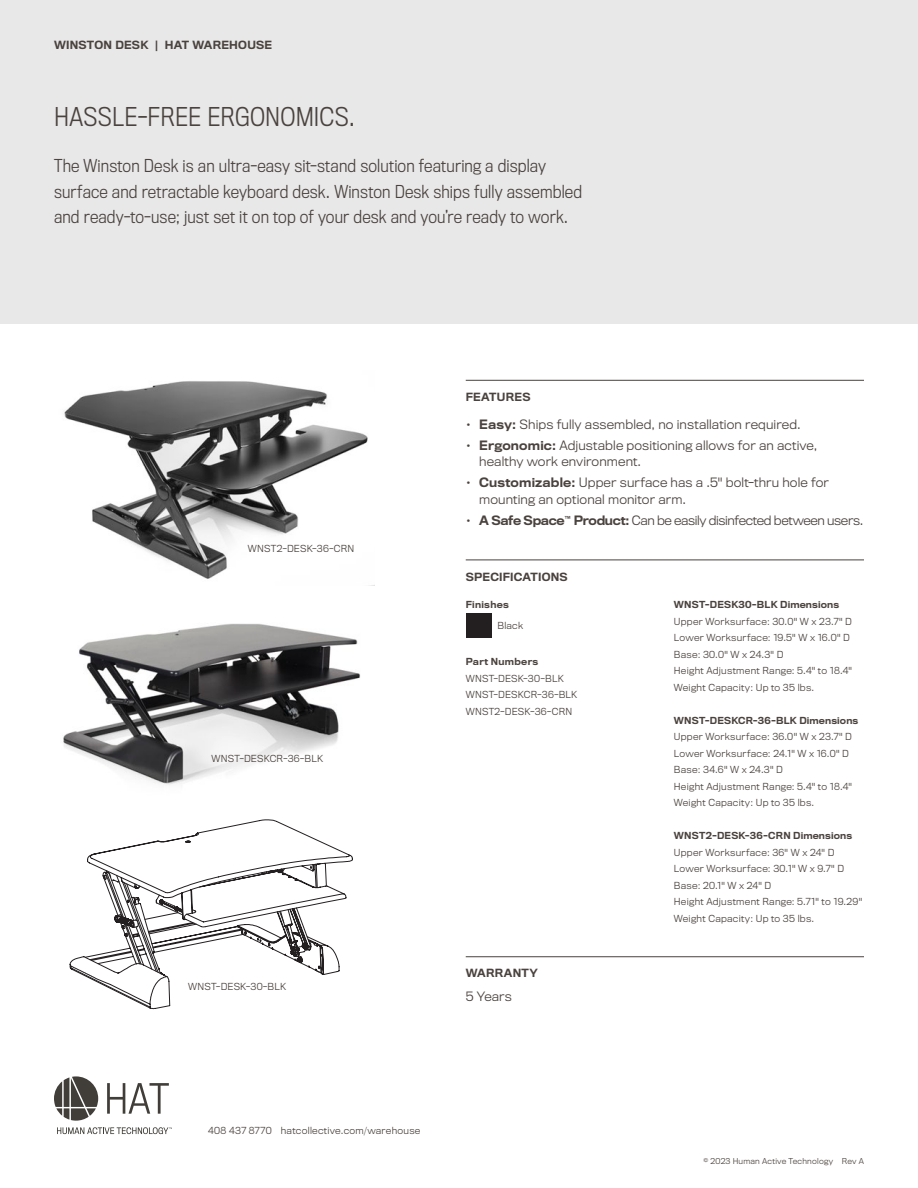
<style>
.page{position:relative;width:918px;height:1188px;background:#fff}
.page>*{position:absolute;margin:0;border:0;box-sizing:border-box;transform-origin:0 0}
.Intro_Header{font:300 24px "Titling Gothic FB Narrow";letter-spacing:.01em;color:#4a423e}
.Description_-_Main{font:300 16.5px/25.5px "Titling Gothic FB Narrow";letter-spacing:.01em;color:#4a423e}
.Body_-_Features{font:300 12px/16.5px "Titling Gothic FB";letter-spacing:.01em;color:#4a423e}
.Body_-_Features-2{font:300 12px "Titling Gothic FB";letter-spacing:-.03em;color:#4a423e}
.Body_-_Warranty{font:300 12px "Titling Gothic FB";letter-spacing:.015em;color:#4a423e}
.Subhead{font:500 10.5px "Titling Gothic FB";letter-spacing:.02em;color:#4a423e}
.Product_Name_-_Small{font:500 10.5px "Titling Gothic FB";letter-spacing:.02em;color:#4a423e}
.Body_-_Specification{font:300 9px "Titling Gothic FB";letter-spacing:.03em;color:#4a423e}
.Body_-_Specification-2{font:500 9px "Titling Gothic FB";letter-spacing:.025em;color:#4a423e}
.Contact_Info{font:300 9px "Titling Gothic FB";letter-spacing:.03em;color:#4a423e}
.Subhead_-_Specificat{font:500 9px "Titling Gothic FB";letter-spacing:.03em;color:#4a423e}
.Swatches{font:300 9px "Titling Gothic FB";letter-spacing:.03em;color:#4a423e}
.t1{font:300 7.5px "Titling Gothic FB";letter-spacing:.03em;color:#4a423e}
.s1{font-weight:500}
</style>
<div class="page">
<div style="left:0;top:0;width:918px;height:324px;background:#e8e8e8"></div>
<svg style="left:107px;top:1083px;width:62px;height:31px"></svg>
<svg style="left:54px;top:1076px;width:44px;height:45px"></svg>
<svg style="left:57px;top:1127px;width:115px;height:7px"></svg>
<hr style="left:466px;top:380px;width:398px;height:1px;background:#4a423e">
<hr style="left:466px;top:560px;width:398px;height:1px;background:#4a423e">
<div style="left:466px;top:613px;width:25px;height:25px;background:#231f20"></div>
<hr style="left:466px;top:956px;width:398px;height:1px;background:#4a423e">
<img style="left:64px;top:381px;width:310px;height:205px">
<img style="left:63px;top:623px;width:297px;height:162px">
<svg style="left:70px;top:819px;width:283px;height:190px"></svg>
<p class="Product_Name_-_Small" style="left:54px;top:38px;width:220px">WINSTON DESK | HAT WAREHOUSE</p>
<p class="Intro_Header" style="left:54px;top:103px;width:303px">HASSLE-FREE ERGONOMICS.</p>
<p class="Description_-_Main" style="left:54px;top:153px;width:530px">The Winston Desk is an ultra-easy sit-stand solution featuring a display surface and retractable keyboard desk. Winston Desk ships fully assembled and ready-to-use; just set it on top of your desk and you’re ready to work.</p>
<p class="Body_-_Specification" style="left:248px;top:543px;width:108px">WNST2-DESK-36-CRN</p>
<p class="Body_-_Specification" style="left:212px;top:753px;width:113px">WNST-DESKCR-36-BLK</p>
<p class="Body_-_Specification" style="left:188px;top:981px;width:100px">WNST-DESK-30-BLK</p>
<p class="Subhead" style="left:466px;top:390px;width:66px">FEATURES</p>
<p class="Body_-_Features" style="left:466px;top:416px;width:336px"><span class="s1">• Easy:</span> Ships fully assembled, no installation required.</p>
<p class="Body_-_Features" style="left:479px;top:437px;width:340px;text-indent:-14px"><span class="s1">• Ergonomic:</span> Adjustable positioning allows for an active, healthy work environment.</p>
<p class="Body_-_Features" style="left:479px;top:475px;width:351px;text-indent:-14px"><span class="s1">• Customizable:</span> Upper surface has a .5" bolt-thru hole for mounting an optional monitor arm.</p>
<p class="Body_-_Features-2" style="left:466px;top:513px;width:399px"><span class="s1">• A Safe Space</span><sup>™</sup> <span class="s1">Product:</span> Can be easily disinfected between users.</p>
<p class="Subhead" style="left:466px;top:570px;width:104px">SPECIFICATIONS</p>
<p class="Subhead_-_Specificat" style="left:466px;top:599px;width:45px">Finishes</p>
<p class="Swatches" style="left:497px;top:621px;width:27px">Black</p>
<p class="Body_-_Specification-2" style="left:466px;top:656px;width:74px">Part Numbers</p>
<p class="Body_-_Specification" style="left:466px;top:673px;width:100px">WNST-DESK-30-BLK</p>
<p class="Body_-_Specification" style="left:466px;top:689px;width:113px">WNST-DESKCR-36-BLK</p>
<p class="Body_-_Specification" style="left:466px;top:706px;width:108px">WNST2-DESK-36-CRN</p>
<p class="Subhead" style="left:466px;top:967px;width:74px">WARRANTY</p>
<p class="Body_-_Warranty" style="left:466px;top:989px;width:48px">5 Years</p>
<p class="Body_-_Specification-2" style="left:674px;top:599px;width:167px">WNST-DESK30-BLK Dimensions</p>
<p class="Body_-_Specification" style="left:674px;top:616px;width:180px">Upper Worksurface: 30.0" W x 23.7" D</p>
<p class="Body_-_Specification" style="left:674px;top:633px;width:178px">Lower Worksurface: 19.5" W x 16.0" D</p>
<p class="Body_-_Specification" style="left:674px;top:649px;width:111px">Base: 30.0" W x 24.3" D</p>
<p class="Body_-_Specification" style="left:674px;top:666px;width:180px">Height Adjustment Range: 5.4" to 18.4"</p>
<p class="Body_-_Specification" style="left:674px;top:682px;width:142px">Weight Capacity: Up to 35 lbs.</p>
<p class="Body_-_Specification-2" style="left:674px;top:715px;width:186px">WNST-DESKCR-36-BLK Dimensions</p>
<p class="Body_-_Specification" style="left:674px;top:732px;width:179px">Upper Worksurface: 36.0" W x 23.7" D</p>
<p class="Body_-_Specification" style="left:674px;top:748px;width:177px">Lower Worksurface: 24.1" W x 16.0" D</p>
<p class="Body_-_Specification" style="left:674px;top:765px;width:110px">Base: 34.6" W x 24.3" D</p>
<p class="Body_-_Specification" style="left:674px;top:781px;width:180px">Height Adjustment Range: 5.4" to 18.4"</p>
<p class="Body_-_Specification" style="left:674px;top:798px;width:142px">Weight Capacity: Up to 35 lbs.</p>
<p class="Body_-_Specification-2" style="left:674px;top:830px;width:180px">WNST2-DESK-36-CRN Dimensions</p>
<p class="Body_-_Specification" style="left:674px;top:847px;width:162px">Upper Worksurface: 36" W x 24" D</p>
<p class="Body_-_Specification" style="left:674px;top:864px;width:172px">Lower Worksurface: 30.1" W x 9.7" D</p>
<p class="Body_-_Specification" style="left:674px;top:880px;width:99px">Base: 20.1" W x 24" D</p>
<p class="Body_-_Specification" style="left:674px;top:897px;width:190px">Height Adjustment Range: 5.71" to 19.29"</p>
<p class="Body_-_Specification" style="left:674px;top:913px;width:142px">Weight Capacity: Up to 35 lbs.</p>
<p class="Contact_Info" style="left:208px;top:1125px;width:214px">408 437 8770 hatcollective.com/warehouse</p>
<p class="t1" style="left:703px;top:1157px;width:162px">© 2023 Human Active Technology Rev A</p>
</div>
